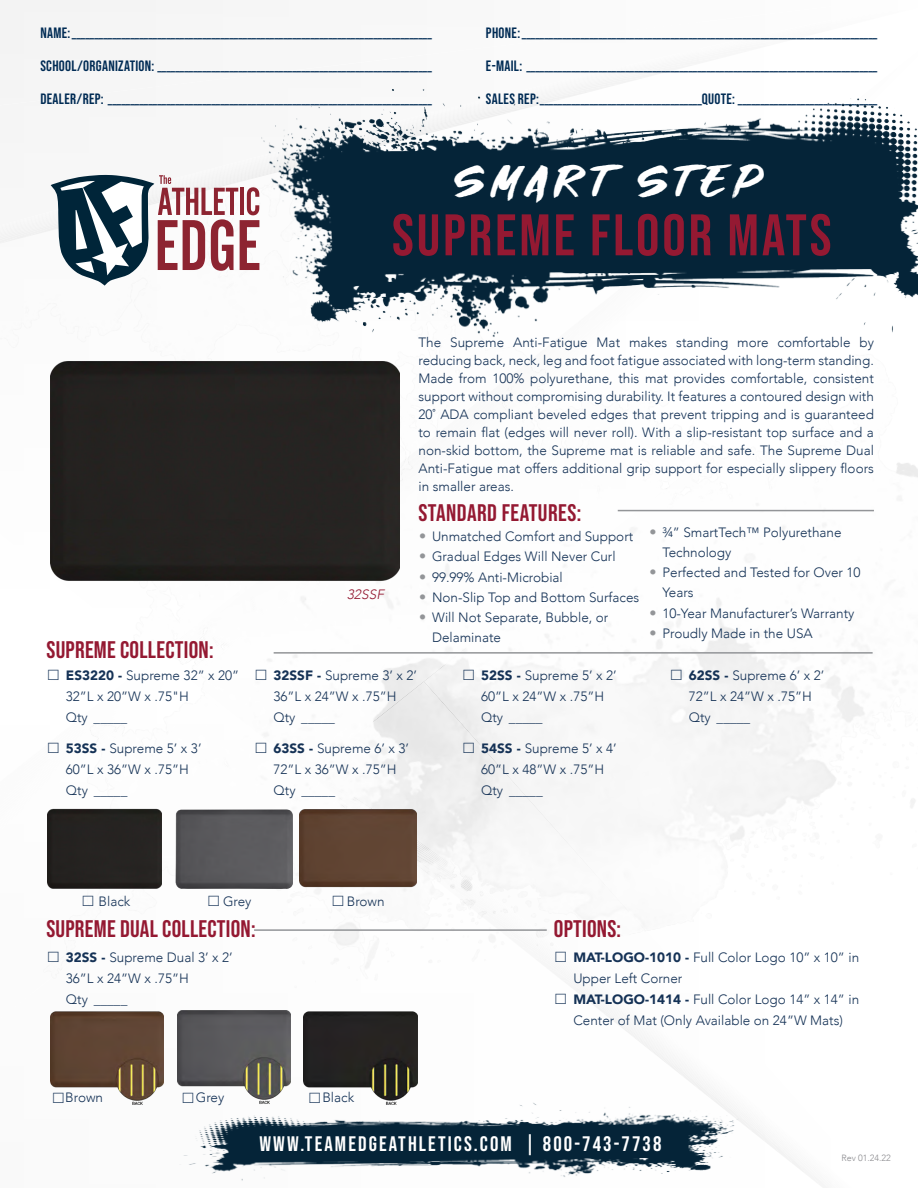
<style>
.page{position:relative;width:918px;height:1188px;background:#fff}
.page>*{position:absolute;margin:0;border:0;box-sizing:border-box;transform-origin:0 0}
.Feature_Header{font:58.5px "Bebas Neue";letter-spacing:.05em;color:#941932}
.Feature_Header-2{font:45px "Great Fighter";letter-spacing:.15em;color:#fff}
.t1{font:24px "Bebas Neue";letter-spacing:.01em;color:#941932}
.t2{font:21px "Bebas Neue";letter-spacing:.1em;color:#fff}
.t3{font:15px "Bebas Neue";letter-spacing:.02em;color:#002b54}
.t4{font:300 13.5px/18px "Avenir";color:#153256}
.t5{font:italic 300 13.5px "Avenir";color:#941932}
.t6{font:300 9px "Avenir";color:#8a8a8e}
.s1{font-weight:900}
.s2{font-family:"Futura";color:#939598}
</style>
<div class="page">
<img style="left:50px;top:372px;width:1px;height:181px">
<div style="left:0;top:91px;width:183px;height:152px;background:#f6f6f6"></div>
<div style="left:24px;top:97px;width:157px;height:140px;background:#f6f6f6"></div>
<div style="left:51px;top:104px;width:130px;height:71px;background:#f6f6f6"></div>
<img style="left:77px;top:111px;width:104px;height:64px">
<img style="left:104px;top:118px;width:77px;height:57px">
<img style="left:132px;top:125px;width:48px;height:50px">
<img style="left:160px;top:132px;width:20px;height:43px">
<img style="left:322px;top:784px;width:14px;height:14px">
<img style="left:336px;top:795px;width:519px;height:174px">
<img style="left:333px;top:795px;width:17px;height:14px">
<img style="left:350px;top:806px;width:505px;height:175px">
<img style="left:346px;top:806px;width:18px;height:3px">
<img style="left:364px;top:817px;width:491px;height:164px">
<img style="left:377px;top:828px;width:478px;height:153px">
<img style="left:391px;top:839px;width:464px;height:142px">
<img style="left:405px;top:850px;width:449px;height:235px">
<img style="left:417px;top:850px;width:2px;height:10px">
<img style="left:419px;top:861px;width:432px;height:224px">
<img style="left:417px;top:860px;width:16px;height:13px">
<img style="left:427px;top:871px;width:420px;height:214px">
<img style="left:441px;top:882px;width:402px;height:306px">
<img style="left:454px;top:893px;width:379px;height:295px">
<img style="left:468px;top:904px;width:351px;height:281px">
<img style="left:482px;top:915px;width:324px;height:259px">
<img style="left:495px;top:926px;width:297px;height:238px">
<img style="left:509px;top:937px;width:270px;height:216px">
<img style="left:522px;top:947px;width:243px;height:195px">
<img style="left:536px;top:958px;width:216px;height:173px">
<img style="left:549px;top:969px;width:189px;height:121px">
<img style="left:563px;top:980px;width:162px;height:110px">
<img style="left:576px;top:991px;width:135px;height:99px">
<img style="left:590px;top:1002px;width:108px;height:86px">
<img style="left:603px;top:1013px;width:81px;height:65px">
<img style="left:617px;top:1024px;width:54px;height:43px">
<img style="left:630px;top:1034px;width:27px;height:22px">
<img style="left:339px;top:682px;width:526px;height:91px">
<img style="left:178px;top:342px;width:551px;height:332px">
<img style="left:178px;top:342px;width:517px;height:331px">
<img style="left:178px;top:342px;width:482px;height:330px">
<img style="left:178px;top:286px;width:448px;height:384px">
<img style="left:178px;top:311px;width:414px;height:358px">
<img style="left:178px;top:342px;width:379px;height:326px">
<img style="left:178px;top:367px;width:344px;height:300px">
<img style="left:178px;top:395px;width:309px;height:271px">
<img style="left:178px;top:423px;width:273px;height:241px">
<img style="left:178px;top:452px;width:236px;height:211px">
<img style="left:178px;top:585px;width:198px;height:77px">
<img style="left:178px;top:585px;width:159px;height:76px">
<img style="left:178px;top:585px;width:116px;height:75px">
<img style="left:178px;top:588px;width:65px;height:71px">
<img style="left:51px;top:1011px;width:113px;height:94px">
<img style="left:177px;top:1010px;width:114px;height:80px">
<img style="left:304px;top:1010px;width:113px;height:80px">
<img style="left:300px;top:809px;width:117px;height:79px">
<img style="left:175px;top:809px;width:118px;height:79px">
<img style="left:48px;top:808px;width:113px;height:81px">
<img style="left:255px;top:80px;width:663px;height:262px">
<svg style="left:51px;top:175px;width:208px;height:111px"></svg>
<img style="left:51px;top:337px;width:349px;height:248px">
<hr style="left:274px;top:652px;width:599px;height:2px;background:#939598">
<hr style="left:254px;top:929px;width:293px;height:2px;background:#939598">
<hr style="left:618px;top:510px;width:256px;height:1px;background:#939598">
<img style="left:180px;top:1090px;width:559px;height:98px">
<svg style="left:333px;top:896px;width:10px;height:10px"></svg>
<svg style="left:53px;top:1092px;width:11px;height:11px"></svg>
<svg style="left:183px;top:1092px;width:10px;height:11px"></svg>
<svg style="left:310px;top:1092px;width:10px;height:11px"></svg>
<p class="t3" style="left:40px;top:25px;width:393px">NAME:________________________________________________________________________________</p>
<p class="t3" style="left:40px;top:58px;width:393px">SCHOOL/ORGANIZATION: _____________________________________________________________</p>
<p class="t3" style="left:40px;top:91px;width:393px">DEALER/REP: ________________________________________________________________________</p>
<p class="t3" style="left:486px;top:25px;width:393px">PHONE:_______________________________________________________________________________</p>
<p class="t3" style="left:486px;top:58px;width:393px">E-MAIL: ______________________________________________________________________________</p>
<p class="t3" style="left:486px;top:91px;width:393px">SALES REP:____________________________________QUOTE: _______________________________</p>
<p class="Feature_Header-2" style="left:454px;top:162px;width:310px">SMART STEP</p>
<p class="Feature_Header" style="left:392px;top:202px;width:441px">SUPREME FLOOR MATS</p>
<p class="t1" style="left:47px;top:636px;width:168px">SUPREME COLLECTION:</p>
<p class="t4" style="left:46px;top:667px;width:194px">□ <span class="s1">ES3220 -</span> Supreme 32” x 20”</p>
<p class="t4" style="left:66px;top:688px;width:124px">32”L x 20”W x .75"H</p>
<p class="t4" style="left:66px;top:709px;width:63px">Qty _____</p>
<p class="t4" style="left:46px;top:739px;width:157px">□ <span class="s1">53SS -</span> Supreme 5’ x 3’</p>
<p class="t4" style="left:66px;top:760px;width:124px">60”L x 36”W x .75”H</p>
<p class="t4" style="left:66px;top:781px;width:63px">Qty _____</p>
<p class="t5" style="left:347px;top:587px;width:41px">32SSF</p>
<p class="t4" style="left:418px;top:334px;width:457px;text-align:justify">The Supreme Anti-Fatigue Mat makes standing more comfortable by reducing back, neck, leg and foot fatigue associated with long-term standing.<br>Made from 100% polyurethane, this mat provides comfortable, consistent support without compromising durability. It features a contoured design with 20˚ ADA compliant beveled edges that prevent tripping and is guaranteed to remain flat (edges will never roll). With a slip-resistant top surface and a non-skid bottom, the Supreme mat is reliable and safe. The Supreme Dual Anti-Fatigue mat offers additional grip support for especially slippery floors in smaller areas.</p>
<p class="t1" style="left:418px;top:499px;width:164px">STANDARD FEATURES:</p>
<p class="t4" style="left:418px;top:528px;width:216px"><span class="s2">•</span> Unmatched Comfort and Support</p>
<p class="t4" style="left:418px;top:548px;width:199px"><span class="s2">•</span> Gradual Edges Will Never Curl</p>
<p class="t4" style="left:418px;top:568px;width:146px"><span class="s2">•</span> 99.99% Anti-Microbial</p>
<p class="t4" style="left:418px;top:588px;width:222px"><span class="s2">•</span> Non-Slip Top and Bottom Surfaces</p>
<p class="t4" style="left:432px;top:607px;width:178px;line-height:20.2px;text-indent:-14px"><span class="s2">•</span> Will Not Separate, Bubble, or<br>Delaminate</p>
<p class="t4" style="left:662px;top:522px;width:181px;line-height:20.2px;text-indent:-14px"><span class="s2">•</span> ¾” SmartTech™ Polyurethane<br>Technology</p>
<p class="t4" style="left:662px;top:562px;width:200px;line-height:20.2px;text-indent:-14px"><span class="s2">•</span> Perfected and Tested for Over 10<br>Years</p>
<p class="t4" style="left:649px;top:604px;width:207px"><span class="s2">•</span> 10-Year Manufacturer’s Warranty</p>
<p class="t4" style="left:649px;top:624px;width:165px"><span class="s2">•</span> Proudly Made in the USA</p>
<p class="t4" style="left:254px;top:667px;width:165px">□ <span class="s1">32SSF -</span> Supreme 3’ x 2’</p>
<p class="t4" style="left:274px;top:688px;width:124px">36”L x 24”W x .75”H</p>
<p class="t4" style="left:274px;top:709px;width:63px">Qty _____</p>
<p class="t4" style="left:254px;top:739px;width:157px">□ <span class="s1">63SS -</span> Supreme 6’ x 3’</p>
<p class="t4" style="left:274px;top:760px;width:124px">72”L x 36”W x .75”H</p>
<p class="t4" style="left:274px;top:781px;width:63px">Qty _____</p>
<p class="t4" style="left:462px;top:667px;width:157px">□ <span class="s1">52SS -</span> Supreme 5’ x 2’</p>
<p class="t4" style="left:481px;top:688px;width:124px">60”L x 24”W x .75”H</p>
<p class="t4" style="left:481px;top:709px;width:63px">Qty _____</p>
<p class="t4" style="left:462px;top:739px;width:157px">□ <span class="s1">54SS -</span> Supreme 5’ x 4’</p>
<p class="t4" style="left:481px;top:760px;width:124px">60”L x 48”W x .75”H</p>
<p class="t4" style="left:481px;top:781px;width:63px">Qty _____</p>
<p class="t4" style="left:669px;top:667px;width:157px">□ <span class="s1">62SS -</span> Supreme 6’ x 2’</p>
<p class="t4" style="left:689px;top:688px;width:124px">72”L x 24”W x .75”H</p>
<p class="t4" style="left:689px;top:709px;width:63px">Qty _____</p>
<p class="t4" style="left:99px;top:892px;width:33px">Black</p>
<p class="t4" style="left:223px;top:893px;width:30px">Grey</p>
<p class="t4" style="left:347px;top:893px;width:39px">Brown</p>
<p class="t1" style="left:46px;top:915px;width:211px">SUPREME DUAL COLLECTION:</p>
<p class="t1" style="left:554px;top:915px;width:69px">OPTIONS:</p>
<p class="t4" style="left:573px;top:947px;width:287px;line-height:21px;text-indent:-19px">□ <span class="s1">MAT-LOGO-1010 -</span> Full Color Logo 10” x 10” in<br>Upper Left Corner</p>
<p class="t4" style="left:554px;top:989px;width:307px;line-height:21px;text-align:center">□ <span class="s1">MAT-LOGO-1414 -</span> Full Color Logo 14” x 14” in<br>Center of Mat (Only Available on 24”W Mats)</p>
<p class="t4" style="left:46px;top:949px;width:188px">□ <span class="s1">32SS -</span> Supreme Dual 3’ x 2’</p>
<p class="t4" style="left:66px;top:970px;width:124px">36”L x 24”W x .75”H</p>
<p class="t4" style="left:66px;top:991px;width:63px">Qty _____</p>
<p class="t4" style="left:65px;top:1089px;width:39px">Brown</p>
<p class="t4" style="left:196px;top:1089px;width:30px">Grey</p>
<p class="t4" style="left:322px;top:1089px;width:33px">Black</p>
<p class="t2" style="left:259px;top:1132px;width:404px">WWW.TEAMEDGEATHLETICS.COM | 800-743-7738</p>
<p class="t6" style="left:841px;top:1153px;width:51px">Rev 01.24.22</p>
</div>
